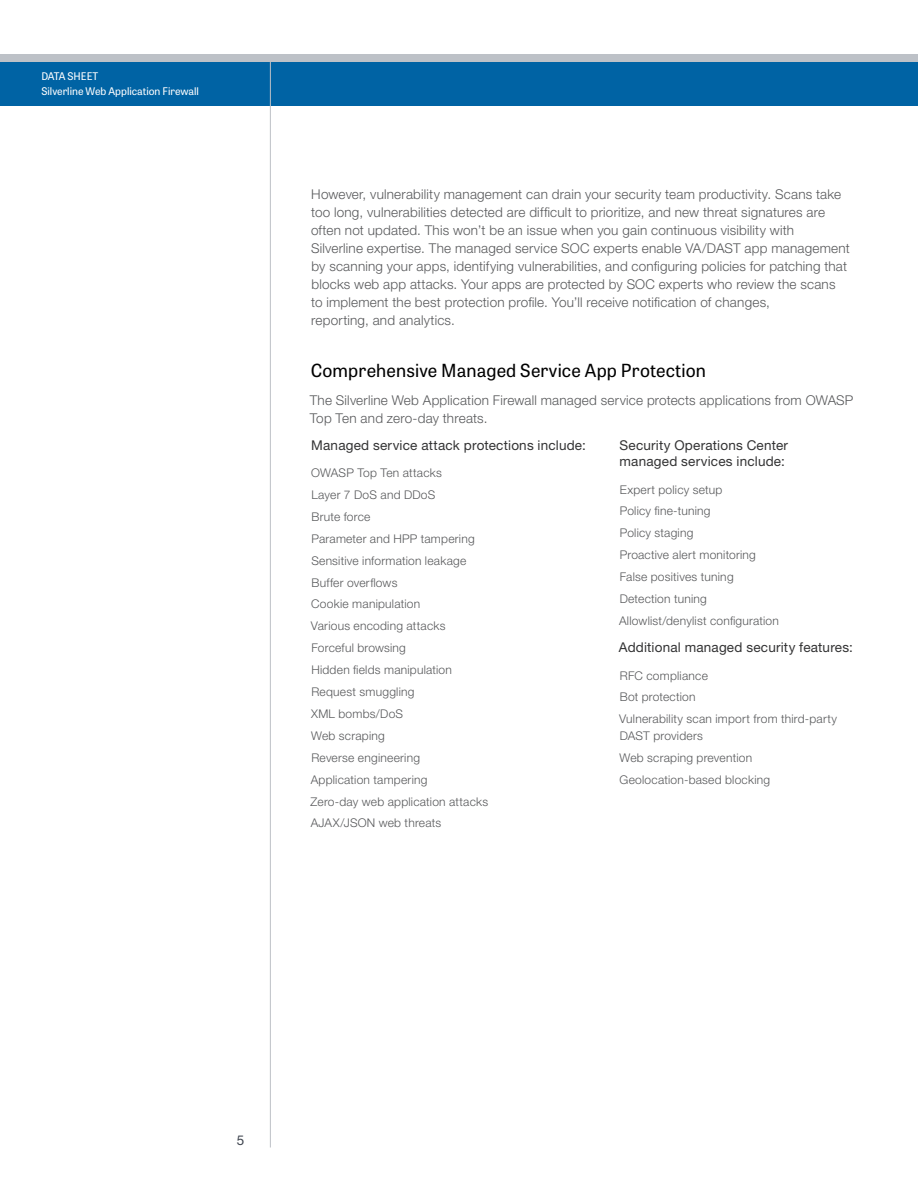
<style>
.page{position:relative;width:918px;height:1188px;background:#fff}
.page>*{position:absolute;margin:0;border:0;box-sizing:border-box;transform-origin:0 0}
.t1{font:18px "Tablet Gothic";letter-spacing:.01em;color:#000}
.t2{font:300 13.5px/18px "Helvetica Neue LT Std";letter-spacing:.015em;color:#58595b}
.t3{font:13.5px/16.5px "Helvetica Neue LT Std";letter-spacing:.015em;color:#333334}
.t4{font:13.5px "Helvetica Neue LT Std";color:#3f454f}
.t5{font:300 12px/21.9px "Helvetica Neue LT Std";letter-spacing:.02em;color:#58595b}
.t6{font:10.5px/15px "Tablet Gothic";color:#fff}
</style>
<div class="page">
<hr style="left:270px;top:105px;width:1px;height:1043px;background:#bdc1c7">
<div style="left:0;top:56px;width:918px;height:50px;background:#0063a4"></div>
<div style="left:0;top:54px;width:918px;height:7px;background:#bdc1c7"></div>
<hr style="left:270px;top:54px;width:1px;height:52px;background:#bdc1c7">
<p class="t6" style="left:41px;top:68px;width:159px">DATA SHEET<br>Silverline Web Application Firewall</p>
<p class="t2" style="left:311px;top:185px;width:540px">However, vulnerability management can drain your security team productivity. Scans take too long, vulnerabilities detected are difficult to prioritize, and new threat signatures are often not updated. This won’t be an issue when you gain continuous visibility with<br>Silverline expertise. The managed service SOC experts enable VA/DAST app management by scanning your apps, identifying vulnerabilities, and configuring policies for patching that blocks web app attacks. Your apps are protected by SOC experts who review the scans<br>to implement the best protection profile. You’ll receive notification of changes,<br>reporting, and analytics.</p>
<h1 class="t1" style="left:311px;top:358px;width:397px">Comprehensive Managed Service App Protection</h1>
<p class="t2" style="left:310px;top:391px;width:545px">The Silverline Web Application Firewall managed service protects applications from OWASP<br>Top Ten and zero-day threats.</p>
<p class="t3" style="left:311px;top:437px;width:276px">Managed service attack protections include:</p>
<p class="t5" style="left:311px;top:462px;width:179px">OWASP Top Ten attacks<br>Layer 7 DoS and DDoS<br>Brute force<br>Parameter and HPP tampering<br>Sensitive information leakage<br>Buffer overflows<br>Cookie manipulation<br>Various encoding attacks<br>Forceful browsing<br>Hidden fields manipulation<br>Request smuggling<br>XML bombs/DoS<br>Web scraping<br>Reverse engineering<br>Application tampering<br>Zero-day web application attacks<br>AJAX/JSON web threats</p>
<p class="t3" style="left:620px;top:437px;width:170px">Security Operations Center managed services include:</p>
<p class="t5" style="left:619px;top:478px;width:161px">Expert policy setup<br>Policy fine-tuning<br>Policy staging<br>Proactive alert monitoring<br>False positives tuning<br>Detection tuning<br>Allowlist/denylist configuration</p>
<p class="t3" style="left:619px;top:639px;width:236px">Additional managed security features:</p>
<p class="t5" style="left:619px;top:664px;width:219px">RFC compliance<br>Bot protection<br>Vulnerability scan import from third-party</p>
<p class="t5" style="left:620px;top:724px;width:152px">DAST providers<br>Web scraping prevention<br>Geolocation-based blocking</p>
<p class="t4" style="left:237px;top:1132px;width:9px">5</p>
</div>
